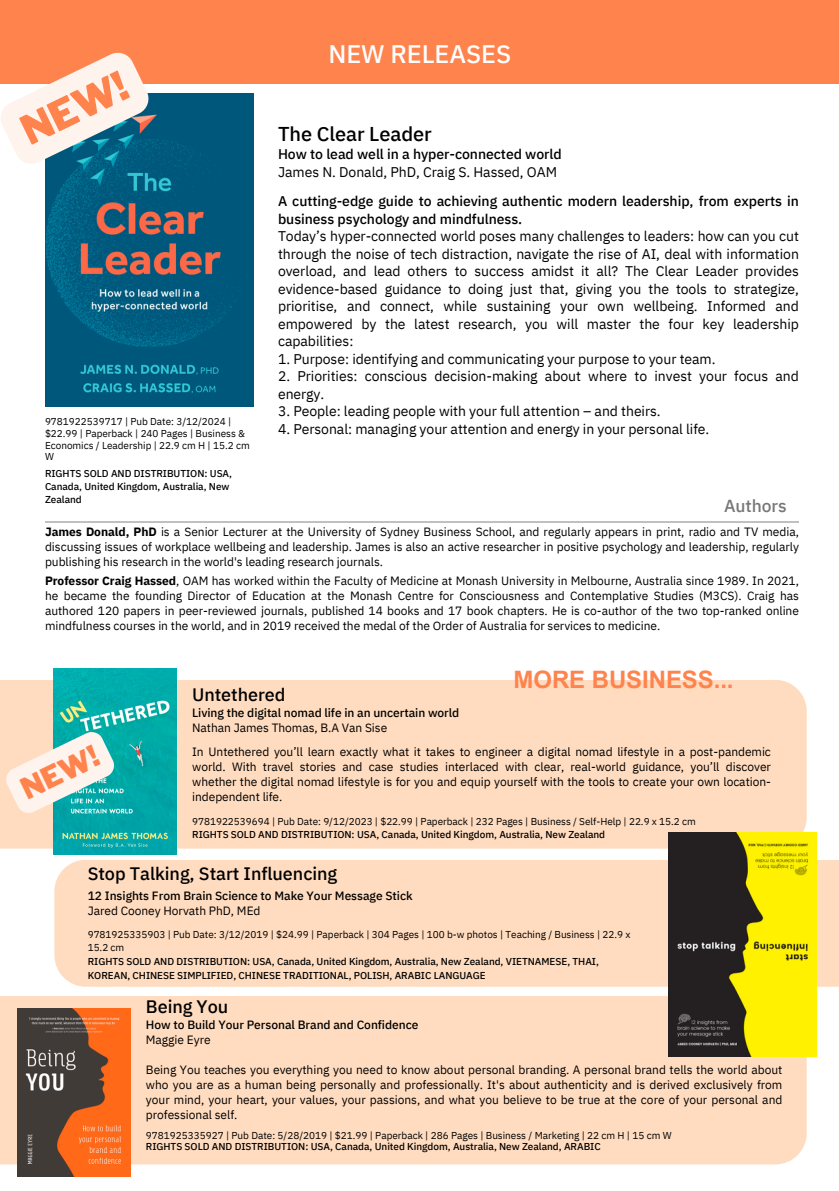
<style>
.page{position:relative;width:839px;height:1191px;background:#fff}
.page>*{position:absolute;margin:0;border:0;box-sizing:border-box;transform-origin:0 0}
.t1{font:900 40px "Libre Franklin";color:#ff834d}
.t2{font:900 29.2px "Libre Franklin";color:#ff834d}
.t3{font:500 25.2px "IBM Plex Sans";letter-spacing:-.005em;color:#fff}
.t4{font:700 24px "Arial MT Pro";letter-spacing:-.005em;color:#ff834d}
.t5{font:500 20px "IBM Plex Sans";letter-spacing:-.005em;color:#000}
.t6{font:500 18px "IBM Plex Sans";letter-spacing:-.005em;color:#000}
.t7{font:500 17.4px "IBM Plex Sans";letter-spacing:-.005em;color:#777}
.t8{font:14px/17.4px "IBM Plex Sans";letter-spacing:-.005em;color:#000;text-align:justify}
.t9{font:500 14px/17.6px "IBM Plex Sans";letter-spacing:-.005em;color:#000}
.t10{font:12px/15px "IBM Plex Sans";letter-spacing:-.005em;color:#000;text-align:justify}
.t11{font:500 12px "IBM Plex Sans";letter-spacing:-.005em;color:#000}
.t12{font:10px/11.6px "IBM Plex Sans";letter-spacing:-.005em;color:#000}
.t13{font:500 10px/13.4px "IBM Plex Sans";letter-spacing:-.005em;color:#000}
.s1{font-weight:700}
</style>
<div class="page">
<hr style="left:45px;top:521px;width:753px;height:2px;background:#c0c0c0">
<div style="left:54px;top:860px;width:784px;height:127px;background:#ffdcbf"></div>
<div style="left:0;top:0;width:838px;height:84px;background:#ff834d"></div>
<img style="left:45px;top:93px;width:208px;height:314px">
<div style="left:0;top:680px;width:806px;height:169px;background:#ffdcbf"></div>
<div style="left:0;top:996px;width:806px;height:168px;background:#ffdcbf"></div>
<img style="left:668px;top:833px;width:148px;height:223px">
<img style="left:54px;top:669px;width:123px;height:186px">
<svg style="left:1px;top:52px;width:153px;height:117px"></svg>
<svg style="left:2px;top:728px;width:116px;height:89px;background:#bedacf"></svg>
<img style="left:18px;top:1008px;width:112px;height:168px">
<p class="t1" style="left:13px;top:111px;width:114px;rotate:-26deg">NEW!</p>
<p class="t12" style="left:45px;top:416px;width:206px">9781922539717 | Pub Date: 3/12/2024 | $22.99 | Paperback | 240 Pages | Business &amp;<br>Economics / Leadership | 22.9 cm H | 15.2 cm<br>W</p>
<p class="t13" style="left:45px;top:466px;width:188px">RIGHTS SOLD AND DISTRIBUTION: USA,<br>Canada, United Kingdom, Australia, New<br>Zealand</p>
<p class="t3" style="left:328px;top:37px;width:184px">NEW RELEASES</p>
<p class="t5" style="left:278px;top:120px;width:155px">The Clear Leader</p>
<p class="t9" style="left:278px;top:145px;width:285px">How to lead well in a hyper-connected world</p>
<p class="t8" style="left:278px;top:163px;width:280px">James N. Donald, PhD, Craig S. Hassed, OAM</p>
<p class="t9" style="left:278px;top:192px;width:522px">A cutting-edge guide to achieving authentic modern leadership, from experts in business psychology and mindfulness.</p>
<p class="t8" style="left:278px;top:227px;width:522px">Today’s hyper-connected world poses many challenges to leaders: how can you cut through the noise of tech distraction, navigate the rise of AI, deal with information overload, and lead others to success amidst it all? The Clear Leader provides evidence-based guidance to doing just that, giving you the tools to strategize, prioritise, and connect, while sustaining your own wellbeing. Informed and empowered by the latest research, you will master the four key leadership capabilities:</p>
<p class="t8" style="left:278px;top:350px;width:439px">1. Purpose: identifying and communicating your purpose to your team.</p>
<p class="t8" style="left:278px;top:367px;width:522px">2. Priorities: conscious decision-making about where to invest your focus and energy.</p>
<p class="t8" style="left:278px;top:402px;width:384px">3. People: leading people with your full attention – and theirs.</p>
<p class="t8" style="left:278px;top:420px;width:433px">4. Personal: managing your attention and energy in your personal life.</p>
<p class="t7" style="left:724px;top:494px;width:64px">Authors</p>
<p class="t10" style="left:45px;top:524px;width:755px"><span class="s1">James Donald, PhD</span> is a Senior Lecturer at the University of Sydney Business School, and regularly appears in print, radio and TV media, discussing issues of workplace wellbeing and leadership. James is also an active researcher in positive psychology and leadership, regularly publishing his research in the world's leading research journals.</p>
<p class="t10" style="left:45px;top:573px;width:755px"><span class="s1">Professor Craig Hassed</span>, OAM has worked within the Faculty of Medicine at Monash University in Melbourne, Australia since 1989. In 2021, he became the founding Director of Education at the Monash Centre for Consciousness and Contemplative Studies (M3CS). Craig has authored 120 papers in peer-reviewed journals, published 14 books and 17 book chapters. He is co-author of the two top-ranked online mindfulness courses in the world, and in 2019 received the medal of the Order of Australia for services to medicine.</p>
<p class="t2" style="left:15px;top:775px;width:84px;rotate:-26deg">NEW!</p>
<p class="t6" style="left:192px;top:682px;width:95px">Untethered</p>
<p class="t11" style="left:192px;top:704px;width:268px">Living the digital nomad life in an uncertain world</p>
<p class="t10" style="left:192px;top:720px;width:196px">Nathan James Thomas, B.A Van Sise</p>
<p class="t4" style="left:513px;top:670px;width:221px">MORE BUSINESS...</p>
<p class="t10" style="left:192px;top:744px;width:580px">In Untethered you’ll learn exactly what it takes to engineer a digital nomad lifestyle in a post-pandemic world. With travel stories and case studies interlaced with clear, real-world guidance, you’ll discover whether the digital nomad lifestyle is for you and equip yourself with the tools to create your own location&shy;independent life.</p>
<p class="t12" style="left:192px;top:815px;width:505px">9781922539694 | Pub Date: 9/12/2023 | $22.99 | Paperback | 232 Pages | Business / Self-Help | 22.9 x 15.2 cm</p>
<p class="t13" style="left:192px;top:827px;width:414px">RIGHTS SOLD AND DISTRIBUTION: USA, Canada, United Kingdom, Australia, New Zealand</p>
<p class="t6" style="left:88px;top:862px;width:251px">Stop Talking, Start Influencing</p>
<p class="t11" style="left:88px;top:887px;width:326px">12 Insights From Brain Science to Make Your Message Stick</p>
<p class="t10" style="left:88px;top:903px;width:174px">Jared Cooney Horvath PhD, MEd</p>
<p class="t12" style="left:88px;top:928px;width:544px;line-height:12.6px">9781925335903 | Pub Date: 3/12/2019 | $24.99 | Paperback | 304 Pages | 100 b-w photos | Teaching / Business | 22.9 x<br>15.2 cm</p>
<p class="t13" style="left:88px;top:955px;width:512px">RIGHTS SOLD AND DISTRIBUTION: USA, Canada, United Kingdom, Australia, New Zealand, VIETNAMESE, THAI,<br>KOREAN, CHINESE SIMPLIFIED, CHINESE TRADITIONAL, POLISH, ARABIC LANGUAGE</p>
<p class="t6" style="left:146px;top:994px;width:84px">Being You</p>
<p class="t11" style="left:146px;top:1017px;width:274px">How to Build Your Personal Brand and Confidence</p>
<p class="t10" style="left:146px;top:1032px;width:66px">Maggie Eyre</p>
<p class="t10" style="left:146px;top:1062px;width:638px">Being You teaches you everything you need to know about personal branding. A personal brand tells the world about who you are as a human being personally and professionally. It's about authenticity and is derived exclusively from your mind, your heart, your values, your passions, and what you believe to be true at the core of your personal and professional self.</p>
<p class="t12" style="left:146px;top:1129px;width:527px">9781925335927 | Pub Date: 5/28/2019 | $21.99 | Paperback | 286 Pages | Business / Marketing | 22 cm H | 15 cm W</p>
<p class="t13" style="left:146px;top:1140px;width:456px">RIGHTS SOLD AND DISTRIBUTION: USA, Canada, United Kingdom, Australia, New Zealand, ARABIC</p>
</div>
